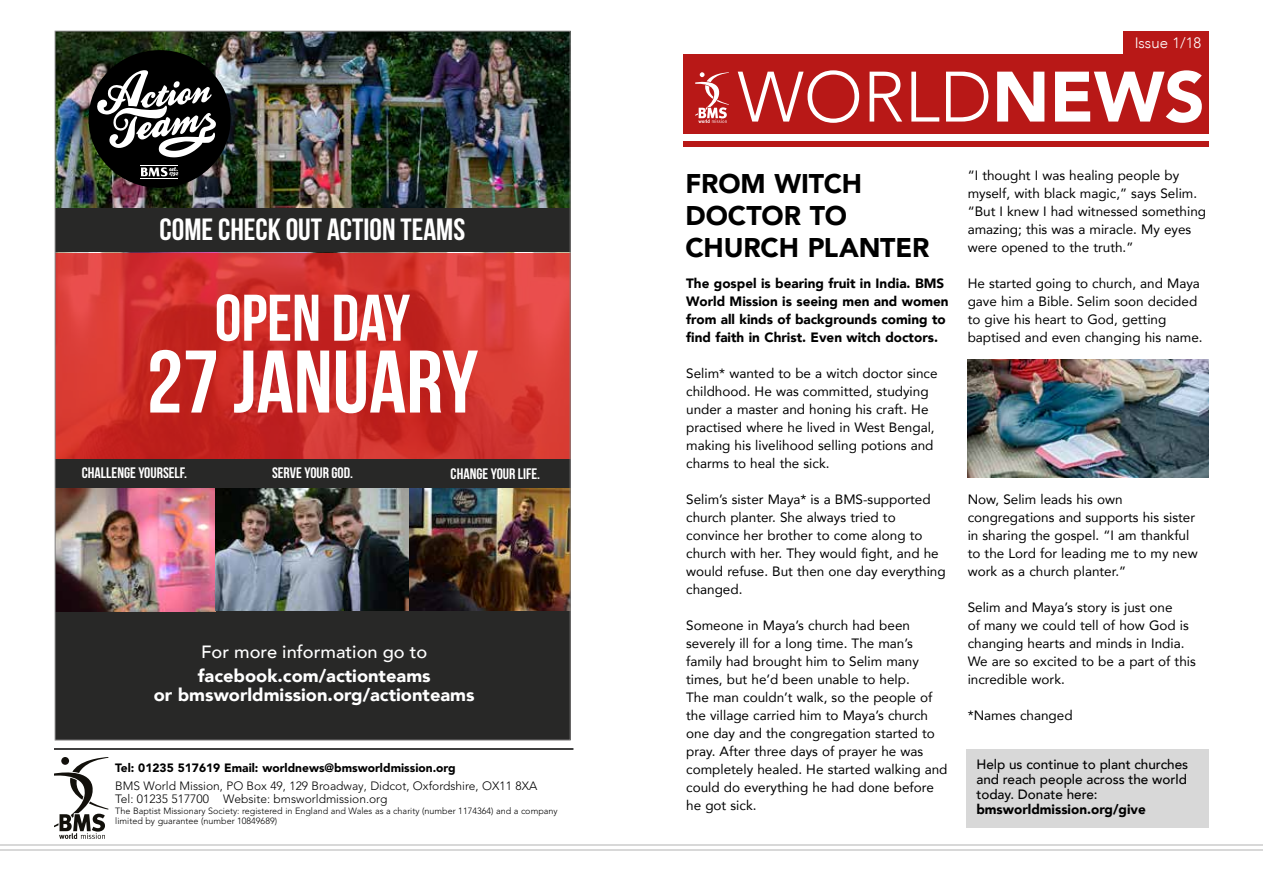
<style>
.page{position:relative;width:1263px;height:893px;background:#fff}
.page>*{position:absolute;margin:0;border:0;box-sizing:border-box;transform-origin:0 0}
.t1{font:88.5px "Bebas Neue";color:#fff}
.t2{font:300 70.5px "Avenir";color:#fff}
.t3{font:65.7px "Bebas Neue";color:#fff}
.t4{font:30.75px "Bebas Neue";color:#fff}
.t5{font:900 27px/32.4px "Avenir";letter-spacing:-.005em;color:#000}
.t6{font:900 17.7px/19.2px "Avenir";color:#fff;text-align:center}
.t7{font:500 17.7px "Avenir";color:#fff}
.t8{font:15.15px "Bebas Neue";color:#fff}
.t9{font:300 15px "Avenir";color:#fff}
.t10{font:13.5px/18px "Avenir";color:#000}
.t11{font:900 13.5px/18px "Avenir";color:#000}
.t12{font:500 13.5px/15px "Avenir";color:#000;text-align:justify}
.t13{font:300 12px/17.7px "Avenir LT Pro";color:#000}
.t14{font:300 9px/10.5px "Avenir LT Pro";color:#000}
.t15{font:6.15px/4.5px "Bello Script";color:#fff}
.s1{font-weight:900}
.s2{font-weight:800}
</style>
<div class="page">
<hr style="left:54px;top:748px;width:519px;height:2px;background:#000">
<svg style="left:54px;top:757px;width:54px;height:82px"></svg>
<div style="left:684px;top:55px;width:525px;height:92px;background:#b81817"></div>
<div style="left:684px;top:135px;width:525px;height:6px;background:#fff"></div>
<hr style="left:684px;top:54px;width:525px;height:4px;background:#b81817">
<div style="left:1123px;top:31px;width:86px;height:24px;background:#b81817"></div>
<svg style="left:695px;top:72px;width:34px;height:51px"></svg>
<hr style="left:0;top:844px;width:1263px;height:2px;background:#d8d8d8">
<hr style="left:0;top:849px;width:1263px;height:1px;background:#d8d8d8">
<div style="left:966px;top:750px;width:243px;height:78px;background:#d8d8d8"></div>
<div style="left:55px;top:31px;width:515px;height:709px;background:#282827"></div>
<img style="left:57px;top:488px;width:352px;height:123px">
<img style="left:216px;top:489px;width:193px;height:122px">
<img style="left:57px;top:33px;width:512px;height:174px">
<img style="left:409px;top:488px;width:160px;height:123px">
<svg style="left:57px;top:253px;width:512px;height:205px;background:#d43631"></svg>
<div style="left:89px;top:50px;width:142px;height:138px;background:#000;border-radius:50%"></div>
<svg style="left:141px;top:167px;width:27px;height:9px"></svg>
<hr style="left:141px;top:165px;width:37px;height:1px;background:#fff">
<hr style="left:141px;top:178px;width:37px;height:1px;background:#fff">
<svg style="left:97px;top:70px;width:119px;height:87px"></svg>
<div style="left:146px;top:290px;width:340px;height:132px;background:#000;opacity:.75"></div>
<img style="left:968px;top:359px;width:241px;height:118px">
<p class="t15" style="left:169px;top:167px;width:11px">est.<br>1792</p>
<h3 class="t4" style="left:160px;top:213px;width:307px">COME CHECK OUT ACTION TEAMS</h3>
<h3 class="t3" style="left:215px;top:282px;width:197px">OPEN DAY</h3>
<h1 class="t1" style="left:147px;top:333px;width:333px">27 JANUARY</h1>
<p class="t8" style="left:82px;top:465px;width:107px">CHALLENGE YOURSELF.</p>
<p class="t8" style="left:272px;top:465px;width:82px">SERVE YOUR GOD.</p>
<p class="t8" style="left:451px;top:465px;width:91px">CHANGE YOUR LIFE.</p>
<h3 class="t7" style="left:201px;top:637px;width:228px">For more information go to</h3>
<h3 class="t6" style="left:154px;top:666px;width:322px">facebook.com/actionteams<br>or bmsworldmission.org/actionteams</h3>
<p class="t13" style="left:115px;top:759px;width:423px"><span class="s1">Tel: 01235 517619 Email: worldnews</span><span class="s2">@</span><span class="s1">bmsworldmission.org<br></span>BMS World Mission, PO Box 49, 129 Broadway, Didcot, Oxfordshire, OX11 8XA</p>
<p class="t13" style="left:115px;top:790px;width:274px">Tel: 01235 517700 Website: bmsworldmission.org</p>
<p class="t14" style="left:115px;top:805px;width:444px">The Baptist Missionary Society: registered in England and Wales as a charity (number 1174364) and a company limited by guarantee (number 10849689)</p>
<p class="t9" style="left:1135px;top:34px;width:68px">Issue 1/18</p>
<h2 class="t2" style="left:737px;top:56px;width:469px">WORLD<span class="s1">NEWS</span></h2>
<h3 class="t5" style="left:685px;top:166px;width:245px">FROM WITCH<br>DOCTOR TO<br>CHURCH PLANTER</h3>
<p class="t11" style="left:686px;top:274px;width:264px">The gospel is bearing fruit in India. BMS World Mission is seeing men and women from all kinds of backgrounds coming to find faith in Christ. Even witch doctors.</p>
<p class="t10" style="left:686px;top:364px;width:253px">Selim* wanted to be a witch doctor since childhood. He was committed, studying under a master and honing his craft. He practised where he lived in West Bengal, making his livelihood selling potions and charms to heal the sick.</p>
<p class="t10" style="left:686px;top:490px;width:261px">Selim’s sister Maya* is a BMS-supported church planter. She always tried to convince her brother to come along to church with her. They would fight, and he would refuse. But then one day everything changed.</p>
<p class="t10" style="left:686px;top:616px;width:263px">Someone in Maya’s church had been severely ill for a long time. The man’s family had brought him to Selim many times, but he’d been unable to help.<br>The man couldn’t walk, so the people of the village carried him to Maya’s church one day and the congregation started to pray. After three days of prayer he was completely healed. He started walking and could do everything he had done before he got sick.</p>
<p class="t10" style="left:968px;top:166px;width:240px">“I thought I was healing people by myself, with black magic,” says Selim. “But I knew I had witnessed something amazing; this was a miracle. My eyes were opened to the truth.”</p>
<p class="t10" style="left:968px;top:274px;width:236px">He started going to church, and Maya gave him a Bible. Selim soon decided to give his heart to God, getting baptised and even changing his name.</p>
<p class="t10" style="left:968px;top:490px;width:231px">Now, Selim leads his own congregations and supports his sister in sharing the gospel. “I am thankful to the Lord for leading me to my new work as a church planter.”</p>
<p class="t10" style="left:968px;top:598px;width:230px">Selim and Maya’s story is just one<br>of many we could tell of how God is changing hearts and minds in India.<br>We are so excited to be a part of this incredible work.</p>
<p class="t10" style="left:968px;top:706px;width:106px">*Names changed</p>
<p class="t12" style="left:976px;top:756px;width:213px">Help us continue to plant churches and reach people across the world today. Donate here:</p>
<p class="t11" style="left:976px;top:800px;width:171px">bmsworldmission.org/give</p>
</div>
